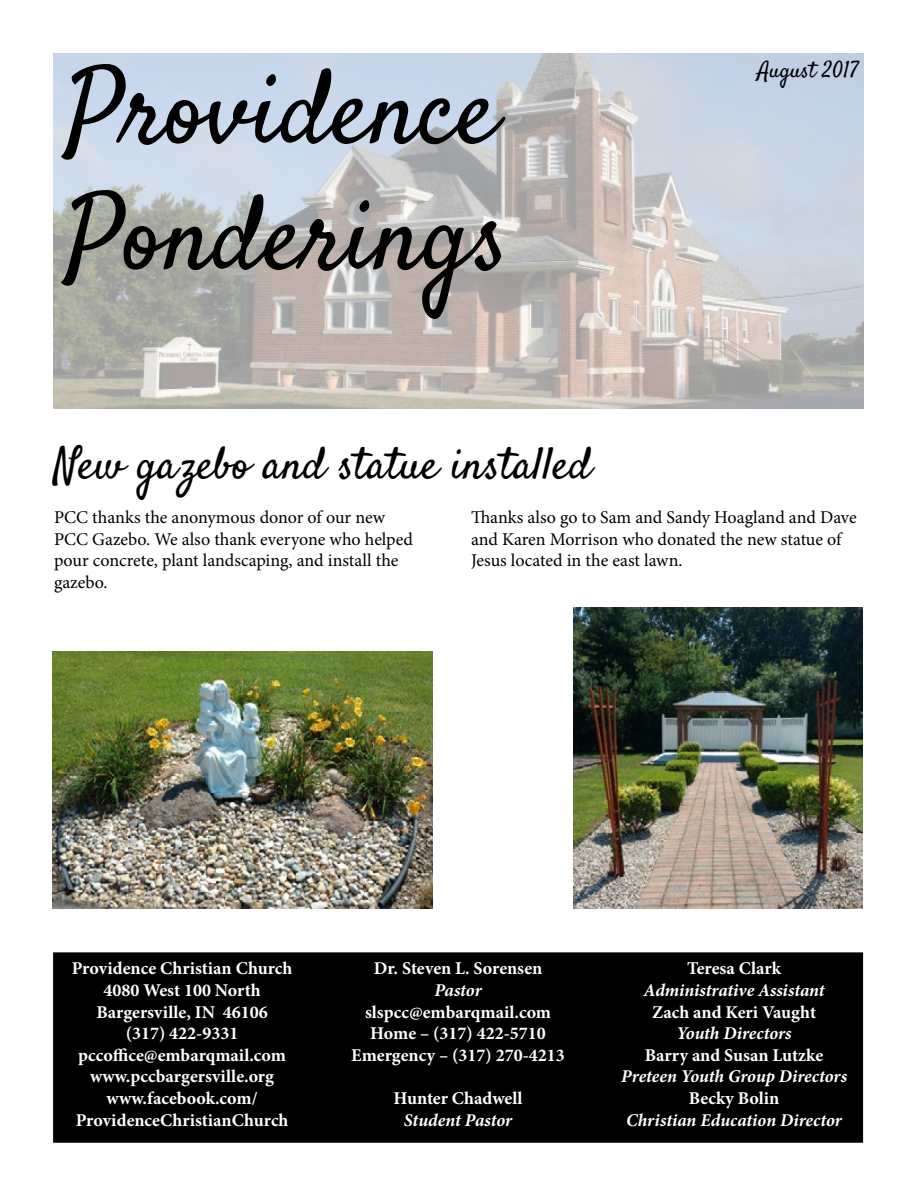
<style>
.page{position:relative;width:918px;height:1188px;background:#fff}
.page>*{position:absolute;margin:0;border:0;box-sizing:border-box;transform-origin:0 0}
.t1{font:105px/126px "Satisfy";color:#000}
.t2{font:45px "Satisfy";color:#000}
.t3{font:22.5px "Satisfy";color:#000}
.t4{font:700 18px/21.6px "Minion Pro";color:#fff;text-align:center}
.t5{font:18px/21.6px "Minion Pro";letter-spacing:-.005em;color:#000}
.t6{font:italic 700 18px "Minion Pro";letter-spacing:-.005em;color:#fff}
</style>
<div class="page">
<div style="left:54px;top:953px;width:808px;height:189px;background:#000"></div>
<div style="left:53px;top:952px;width:810px;height:191px;border:2px solid #000"></div>
<img style="left:53px;top:54px;width:810px;height:354px">
<img style="left:574px;top:608px;width:289px;height:301px">
<img style="left:53px;top:652px;width:379px;height:256px">
<h1 class="t1" style="left:66px;top:55px;width:444px">Providence<br>Ponderings</h1>
<p class="t3" style="left:757px;top:56px;width:103px">August 2017</p>
<h2 class="t2" style="left:54px;top:436px;width:539px">New gazebo and statue installed</h2>
<p class="t5" style="left:54px;top:507px;width:361px">PCC thanks the anonymous donor of our new PCC Gazebo. We also thank everyone who helped pour concrete, plant landscaping, and install the gazebo.</p>
<p class="t5" style="left:471px;top:507px;width:387px">Thanks also go to Sam and Sandy Hoagland and Dave and Karen Morrison who donated the new statue of<br>Jesus located in the east lawn.</p>
<p class="t4" style="left:72px;top:958px;width:222px">Providence Christian Church<br>4080 West 100 North<br>Bargersville, IN 46106<br>(317) 422-9331 pccoffice@embarqmail.com www.pccbargersville.org www.facebook.com/<br>ProvidenceChristianChurch</p>
<p class="t4" style="left:374px;top:958px;width:170px">Dr. Steven L. Sorensen</p>
<p class="t6" style="left:434px;top:977px;width:49px">Pastor</p>
<p class="t4" style="left:351px;top:1001px;width:215px">slspcc@embarqmail.com<br>Home – (317) 422-5710<br>Emergency – (317) 270-4213</p>
<p class="t4" style="left:394px;top:1087px;width:131px">Hunter Chadwell</p>
<p class="t6" style="left:404px;top:1107px;width:110px">Student Pastor</p>
<p class="t4" style="left:687px;top:958px;width:96px">Teresa Clark</p>
<p class="t6" style="left:644px;top:977px;width:182px">Administrative Assistant</p>
<p class="t4" style="left:652px;top:1001px;width:166px">Zach and Keri Vaught</p>
<p class="t6" style="left:676px;top:1021px;width:117px">Youth Directors</p>
<p class="t4" style="left:645px;top:1044px;width:180px">Barry and Susan Lutzke</p>
<p class="t6" style="left:621px;top:1064px;width:227px">Preteen Youth Group Directors</p>
<p class="t4" style="left:689px;top:1087px;width:92px">Becky Bolin</p>
<p class="t6" style="left:626px;top:1107px;width:217px">Christian Education Director</p>
</div>
